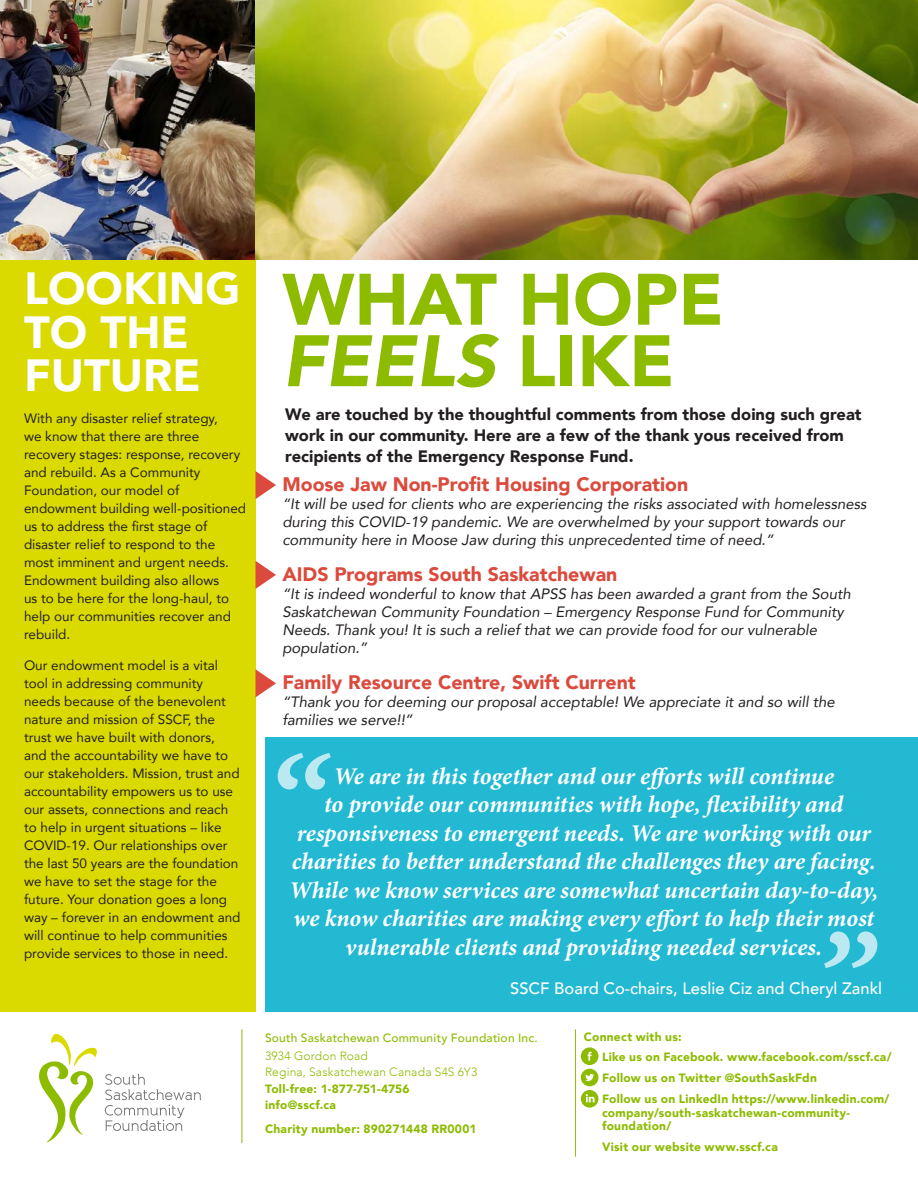
<style>
.page{position:relative;width:918px;height:1188px;background:#fff}
.page>*{position:absolute;margin:0;border:0;box-sizing:border-box;transform-origin:0 0}
.t1{font:italic 700 133.35px "Minion Pro";color:#fff}
.t2{font:900 72px/61.5px "Avenir";color:#8dbb00}
.t3{font:900 45px/43.5px "Avenir";color:#fff}
.t4{font:italic 700 24px/28.5px "Minion Pro";letter-spacing:-.005em;color:#fff;text-align:center}
.t5{font:900 19.5px "Avenir";color:#db4a3d}
.t6{font:900 16.5px/21px "Avenir";color:#231f20}
.t7{font:500 16.5px "Avenir";color:#fff}
.t8{font:italic 15px/18px "Avenir";color:#231f20}
.t9{font:13.5px/18px "Avenir";color:#231f20}
.t10{font:900 12px/21px "Avenir";letter-spacing:.02em;color:#8dbb00}
.t11{font:300 12px/16.5px "Avenir";letter-spacing:.02em;color:#8dbb00}
.t12{font:500 12px "Avenir";letter-spacing:.02em;color:#8dbb00}
.s1{font-style:italic}
</style>
<div class="page">
<div style="left:265px;top:737px;width:653px;height:275px;background:#23b9d3"></div>
<div style="left:0;top:0;width:256px;height:1012px;background:#dada00"></div>
<svg style="left:39px;top:1034px;width:58px;height:109px"></svg>
<svg style="left:105px;top:1074px;width:96px;height:57px"></svg>
<hr style="left:242px;top:1029px;width:1px;height:114px;background:#8dbb00">
<hr style="left:575px;top:1029px;width:1px;height:128px;background:#8dbb00">
<img style="left:0;top:0;width:256px;height:259px">
<div style="left:581px;top:1069px;width:17px;height:17px;background:#8dbb00;border-radius:50%"></div>
<svg style="left:585px;top:1074px;width:9px;height:7px"></svg>
<div style="left:581px;top:1047px;width:17px;height:18px;background:#8dbb00;border-radius:50%"></div>
<svg style="left:588px;top:1052px;width:4px;height:9px"></svg>
<div style="left:581px;top:1090px;width:17px;height:18px;background:#8dbb00;border-radius:50%"></div>
<svg style="left:586px;top:1094px;width:9px;height:8px"></svg>
<img style="left:256px;top:0;width:662px;height:259px">
<svg style="left:256px;top:471px;width:20px;height:28px"></svg>
<svg style="left:256px;top:561px;width:20px;height:28px"></svg>
<svg style="left:256px;top:669px;width:20px;height:28px"></svg>
<h3 class="t3" style="left:24px;top:265px;width:218px">LOOKING<br>TO THE<br>FUTURE</h3>
<p class="t9" style="left:24px;top:408px;width:224px">With any disaster relief strategy,<br>we know that there are three recovery stages: response, recovery and rebuild. As a Community<br>Foundation, our model of endowment building well-positioned us to address the first stage of disaster relief to respond to the most imminent and urgent needs.<br>Endowment building also allows<br>us to be here for the long-haul, to help our communities recover and rebuild.</p>
<p class="t9" style="left:24px;top:656px;width:218px">Our endowment model is a vital tool in addressing community needs because of the benevolent nature and mission of SSCF, the trust we have built with donors, and the accountability we have to our stakeholders. Mission, trust and accountability empowers us to use our assets, connections and reach to help in urgent situations – like<br>COVID-19. Our relationships over the last 50 years are the foundation we have to set the stage for the future. Your donation goes a long way – forever in an endowment and will continue to help communities provide services to those in need.</p>
<h2 class="t2" style="left:282px;top:267px;width:443px">WHAT HOPE<br><span class="s1">FEELS</span> LIKE</h2>
<p class="t6" style="left:285px;top:404px;width:578px">We are touched by the thoughtful comments from those doing such great work in our community. Here are a few of the thank yous received from recipients of the Emergency Response Fund.</p>
<h3 class="t5" style="left:282px;top:468px;width:408px">Moose Jaw Non-Profit Housing Corporation</h3>
<p class="t8" style="left:282px;top:495px;width:586px">“It will be used for clients who are experiencing the risks associated with homelessness during this COVID-19 pandemic. We are overwhelmed by your support towards our community here in Moose Jaw during this unprecedented time of need.”</p>
<h3 class="t5" style="left:282px;top:558px;width:337px">AIDS Programs South Saskatchewan</h3>
<p class="t8" style="left:282px;top:585px;width:570px">“It is indeed wonderful to know that APSS has been awarded a grant from the South Saskatchewan Community Foundation – Emergency Response Fund for Community Needs. Thank you! It is such a relief that we can provide food for our vulnerable population.”</p>
<h3 class="t5" style="left:282px;top:666px;width:355px">Family Resource Centre, Swift Current</h3>
<p class="t8" style="left:282px;top:693px;width:554px">“Thank you for deeming our proposal acceptable! We appreciate it and so will the families we serve!!”</p>
<h1 class="t1" style="left:264px;top:710px;width:62px">“</h1>
<p class="t4" style="left:289px;top:761px;width:591px">We are in this together and our efforts will continue<br>to provide our communities with hope, flexibility and responsiveness to emergent needs. We are working with our charities to better understand the challenges they are facing.<br>While we know services are somewhat uncertain day-to-day, we know charities are making every effort to help their most vulnerable clients and providing needed services.</p>
<p class="t7" style="left:510px;top:974px;width:374px">SSCF Board Co-chairs, Leslie Ciz and Cheryl Zankl</p>
<h1 class="t1" style="left:814px;top:888px;width:60px">”</h1>
<p class="t12" style="left:265px;top:1027px;width:274px">South Saskatchewan Community Foundation Inc.</p>
<p class="t11" style="left:265px;top:1048px;width:214px">3934 Gordon Road<br>Regina, Saskatchewan Canada S4S 6Y3</p>
<p class="t10" style="left:265px;top:1080px;width:146px;line-height:16.5px">Toll-free: 1-877-751-4756 info@sscf.ca</p>
<p class="t10" style="left:265px;top:1118px;width:213px">Charity number: 890271448 RR0001</p>
<p class="t10" style="left:584px;top:1027px;width:99px">Connect with us:</p>
<p class="t10" style="left:602px;top:1046px;width:291px">Like us on Facebook. www.facebook.com/sscf.ca/<br>Follow us on Twitter @SouthSaskFdn<br>Follow us on LinkedIn https://www.linkedin.com/</p>
<p class="t10" style="left:602px;top:1105px;width:249px;line-height:13.5px">company/south-saskatchewan-community&shy;foundation/</p>
<p class="t10" style="left:602px;top:1136px;width:177px">Visit our website www.sscf.ca</p>
</div>
